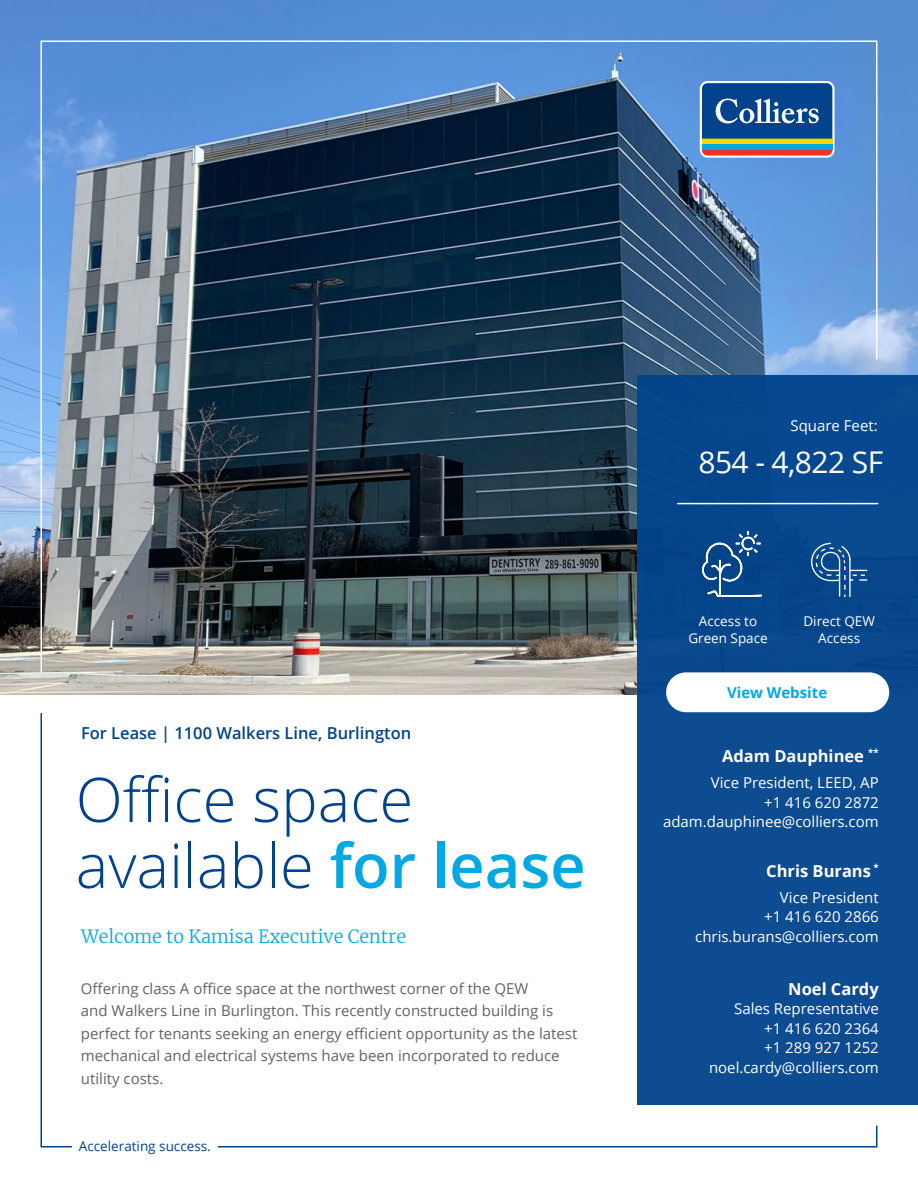
<style>
.page{position:relative;width:918px;height:1188px;background:#fff}
.page>*{position:absolute;margin:0;border:0;box-sizing:border-box;transform-origin:0 0}
.t1{font:300 61.5px/66px "Open Sans";color:#00438c}
.t2{font:30px "Open Sans";letter-spacing:-.02em;color:#fff}
.t3{font:300 18px "Merriweather";color:#00a8e4}
.t4{font:700 16.5px "Open Sans";color:#fff}
.t5{font:600 16.5px "Open Sans";color:#00438c}
.t6{font:15px/22.5px "Open Sans";color:#5f636a}
.t7{font:15px/19.5px "Open Sans";color:#fff;text-align:right}
.t8{font:700 15px "Open Sans";color:#00a8e4}
.t9{font:13.5px/16.2px "Open Sans";color:#fff;text-align:center}
.t10{font:13.5px "Open Sans";color:#00438c}
.s1{font-weight:600;color:#00a8e4}
</style>
<div class="page">
<img style="left:0;top:0;width:918px;height:694px">
<svg style="left:40px;top:713px;width:32px;height:435px"></svg>
<svg style="left:217px;top:1125px;width:661px;height:23px"></svg>
<img style="left:40px;top:40px;width:838px;height:634px">
<div style="left:637px;top:375px;width:281px;height:730px;background:#0d4c91"></div>
<hr style="left:677px;top:503px;width:201px;height:1px;background:#fff">
<svg style="left:700px;top:81px;width:135px;height:77px"></svg>
<div style="left:702px;top:144px;width:130px;height:6px;background:#00a8e4"></div>
<div style="left:702px;top:139px;width:130px;height:5px;background:#ffd600"></div>
<svg style="left:702px;top:150px;width:130px;height:6px"></svg>
<svg style="left:702px;top:83px;width:130px;height:56px;background:#1d5897"></svg>
<svg style="left:701px;top:531px;width:62px;height:68px"></svg>
<svg style="left:810px;top:542px;width:59px;height:55px"></svg>
<div style="left:666px;top:672px;width:223px;height:40px;background:#fff;border-radius:20px"></div>
<p class="t5" style="left:81px;top:722px;width:332px">For Lease | 1100 Walkers Line, Burlington</p>
<h1 class="t1" style="left:76px;top:765px;width:512px">Office space available <span class="s1">for lease</span></h1>
<p class="t3" style="left:81px;top:924px;width:327px">Welcome to Kamisa Executive Centre</p>
<p class="t6" style="left:81px;top:976px;width:498px">Offering class A office space at the northwest corner of the QEW<br>and Walkers Line in Burlington. This recently constructed building is perfect for tenants seeking an energy efficient opportunity as the latest mechanical and electrical systems have been incorporated to reduce utility costs.</p>
<p class="t10" style="left:79px;top:1136px;width:133px">Accelerating success.</p>
<p class="t7" style="left:790px;top:415px;width:89px">Square Feet:</p>
<h2 class="t2" style="left:698px;top:441px;width:186px">854 - 4,822 SF</h2>
<p class="t9" style="left:688px;top:613px;width:81px">Access to<br>Green Space</p>
<p class="t9" style="left:803px;top:613px;width:73px">Direct QEW<br>Access</p>
<p class="t8" style="left:727px;top:682px;width:102px">View Website</p>
<p class="t4" style="left:722px;top:744px;width:158px">Adam Dauphinee <sup>**</sup></p>
<p class="t7" style="left:663px;top:772px;width:217px">Vice President, LEED, AP<br>+1 416 620 2872 adam.dauphinee@colliers.com</p>
<p class="t4" style="left:766px;top:859px;width:114px">Chris Burans <sup>*</sup></p>
<p class="t7" style="left:695px;top:887px;width:185px">Vice President<br>+1 416 620 2866 chris.burans@colliers.com</p>
<p class="t4" style="left:788px;top:977px;width:92px">Noel Cardy</p>
<p class="t7" style="left:709px;top:999px;width:171px">Sales Representative<br>+1 416 620 2364<br>+1 289 927 1252 noel.cardy@colliers.com</p>
</div>
